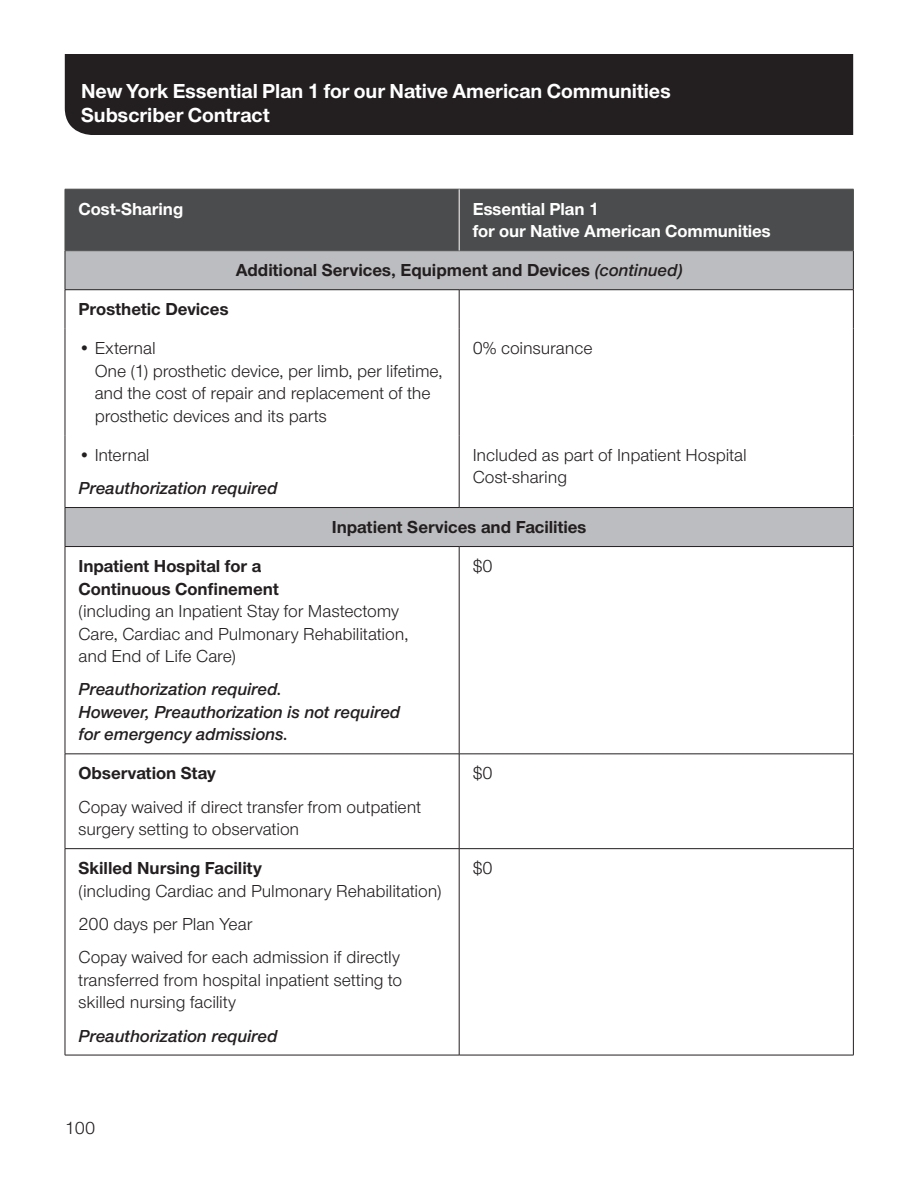
<style>
.page{position:relative;width:918px;height:1188px;background:#fff}
.page>*{position:absolute;margin:0;border:0;box-sizing:border-box;transform-origin:0 0}
.t1{font:700 21px/24px "UHC Sans";color:#fff}
.Chart___body_-_12_15{font:18px/22.5px "UHC Sans";letter-spacing:-.005em;color:#231f20}
.Chart___body_-_12_15-2{font:italic 600 18px/22.5px "UHC Sans";color:#231f20}
.Chart___subheads_-_B{font:700 18px "UHC Sans";color:#231f20}
.Chart___headers_-_RE{font:700 18px/22.5px "UHC Sans";letter-spacing:-.005em;color:#fff}
.Chart___body_-_12_15-3{font:700 18px "UHC Sans";color:#231f20}
.s1{font-weight:600;font-style:italic}
.s2{font-weight:700}
</style>
<div class="page">
<div style="left:65px;top:54px;width:788px;height:81px;background:#231f20"></div>
<div style="left:66px;top:190px;width:787px;height:60px;background:#4b4c4d"></div>
<svg style="left:66px;top:251px;width:787px;height:295px"></svg>
<hr style="left:65px;top:251px;width:1px;height:39px;background:#231f20">
<hr style="left:853px;top:251px;width:1px;height:39px;background:#231f20">
<hr style="left:65px;top:289px;width:394px;height:1px;background:#231f20">
<hr style="left:459px;top:289px;width:395px;height:1px;background:#231f20">
<hr style="left:65px;top:508px;width:1px;height:38px;background:#231f20">
<hr style="left:853px;top:508px;width:1px;height:38px;background:#231f20">
<hr style="left:65px;top:546px;width:394px;height:1px;background:#231f20">
<hr style="left:65px;top:547px;width:1px;height:207px;background:#231f20">
<hr style="left:459px;top:546px;width:395px;height:1px;background:#231f20">
<hr style="left:459px;top:547px;width:1px;height:207px;background:#231f20">
<hr style="left:853px;top:547px;width:1px;height:207px;background:#231f20">
<hr style="left:65px;top:754px;width:394px;height:1px;background:#231f20">
<hr style="left:65px;top:754px;width:1px;height:94px;background:#231f20">
<hr style="left:459px;top:754px;width:395px;height:1px;background:#231f20">
<hr style="left:459px;top:754px;width:1px;height:94px;background:#231f20">
<hr style="left:853px;top:754px;width:1px;height:94px;background:#231f20">
<hr style="left:65px;top:848px;width:394px;height:1px;background:#231f20">
<hr style="left:65px;top:849px;width:1px;height:206px;background:#231f20">
<hr style="left:459px;top:848px;width:395px;height:1px;background:#231f20">
<hr style="left:459px;top:849px;width:1px;height:206px;background:#231f20">
<hr style="left:853px;top:849px;width:1px;height:206px;background:#231f20">
<hr style="left:65px;top:189px;width:394px;height:1px;background:#4b4c4d">
<hr style="left:65px;top:189px;width:1px;height:62px;background:#4b4c4d">
<hr style="left:459px;top:189px;width:395px;height:1px;background:#4b4c4d">
<hr style="left:853px;top:189px;width:1px;height:62px;background:#4b4c4d">
<hr style="left:65px;top:250px;width:394px;height:1px;background:#4b4c4d">
<hr style="left:459px;top:250px;width:395px;height:1px;background:#4b4c4d">
<hr style="left:459px;top:189px;width:1px;height:62px;background:#fff">
<hr style="left:65px;top:290px;width:1px;height:39px;background:#231f20">
<hr style="left:459px;top:290px;width:1px;height:39px;background:#231f20">
<hr style="left:853px;top:290px;width:1px;height:39px;background:#231f20">
<hr style="left:65px;top:329px;width:1px;height:106px;background:#231f20">
<hr style="left:459px;top:329px;width:1px;height:106px;background:#231f20">
<hr style="left:853px;top:329px;width:1px;height:106px;background:#231f20">
<hr style="left:65px;top:435px;width:1px;height:72px;background:#231f20">
<hr style="left:459px;top:435px;width:1px;height:72px;background:#231f20">
<hr style="left:853px;top:435px;width:1px;height:72px;background:#231f20">
<hr style="left:65px;top:507px;width:394px;height:1px;background:#231f20">
<hr style="left:459px;top:507px;width:395px;height:1px;background:#231f20">
<hr style="left:65px;top:1055px;width:394px;height:1px;background:#231f20">
<hr style="left:459px;top:1055px;width:395px;height:1px;background:#231f20">
<p class="t1" style="left:81px;top:78px;width:591px">New York Essential Plan 1 for our Native American Communities<br>Subscriber Contract</p>
<p class="Chart___headers_-_RE" style="left:78px;top:197px;width:106px">Cost-Sharing</p>
<p class="Chart___headers_-_RE" style="left:473px;top:197px;width:300px">Essential Plan 1<br>for our Native American Communities</p>
<p class="Chart___subheads_-_B" style="left:236px;top:258px;width:448px">Additional Services, Equipment and Devices <span class="s1">(continued)</span></p>
<p class="Chart___body_-_12_15-3" style="left:78px;top:297px;width:152px">Prosthetic Devices</p>
<p class="Chart___body_-_12_15" style="left:95px;top:336px;width:349px;text-indent:-16px">• External<br>One (1) prosthetic device, per limb, per lifetime, and the cost of repair and replacement of the prosthetic devices and its parts</p>
<p class="Chart___body_-_12_15" style="left:473px;top:336px;width:121px">0% coinsurance</p>
<p class="Chart___body_-_12_15" style="left:78px;top:443px;width:73px">• Internal</p>
<p class="Chart___body_-_12_15-2" style="left:78px;top:476px;width:200px">Preauthorization required</p>
<p class="Chart___body_-_12_15" style="left:473px;top:443px;width:276px">Included as part of Inpatient Hospital<br>Cost-sharing</p>
<p class="Chart___subheads_-_B" style="left:332px;top:515px;width:256px">Inpatient Services and Facilities</p>
<p class="Chart___body_-_12_15" style="left:78px;top:554px;width:331px"><span class="s2">Inpatient Hospital for a<br>Continuous Confinement<br></span>(including an Inpatient Stay for Mastectomy<br>Care, Cardiac and Pulmonary Rehabilitation, and End of Life Care)</p>
<p class="Chart___body_-_12_15-2" style="left:78px;top:677px;width:323px">Preauthorization required.<br>However, Preauthorization is not required for emergency admissions.</p>
<p class="Chart___body_-_12_15" style="left:473px;top:554px;width:22px">$0</p>
<p class="Chart___body_-_12_15-3" style="left:78px;top:761px;width:139px">Observation Stay</p>
<p class="Chart___body_-_12_15" style="left:78px;top:795px;width:344px">Copay waived if direct transfer from outpatient surgery setting to observation</p>
<p class="Chart___body_-_12_15" style="left:78px;top:856px;width:365px"><span class="s2">Skilled Nursing Facility<br></span>(including Cardiac and Pulmonary Rehabilitation)</p>
<p class="Chart___body_-_12_15" style="left:78px;top:912px;width:175px">200 days per Plan Year</p>
<p class="Chart___body_-_12_15" style="left:78px;top:945px;width:325px">Copay waived for each admission if directly transferred from hospital inpatient setting to skilled nursing facility</p>
<p class="Chart___body_-_12_15-2" style="left:78px;top:1023px;width:200px">Preauthorization required</p>
<p class="Chart___body_-_12_15" style="left:65px;top:1116px;width:32px">100</p>
<p class="Chart___body_-_12_15" style="left:473px;top:762px;width:22px">$0</p>
<p class="Chart___body_-_12_15" style="left:473px;top:856px;width:22px">$0</p>
</div>
